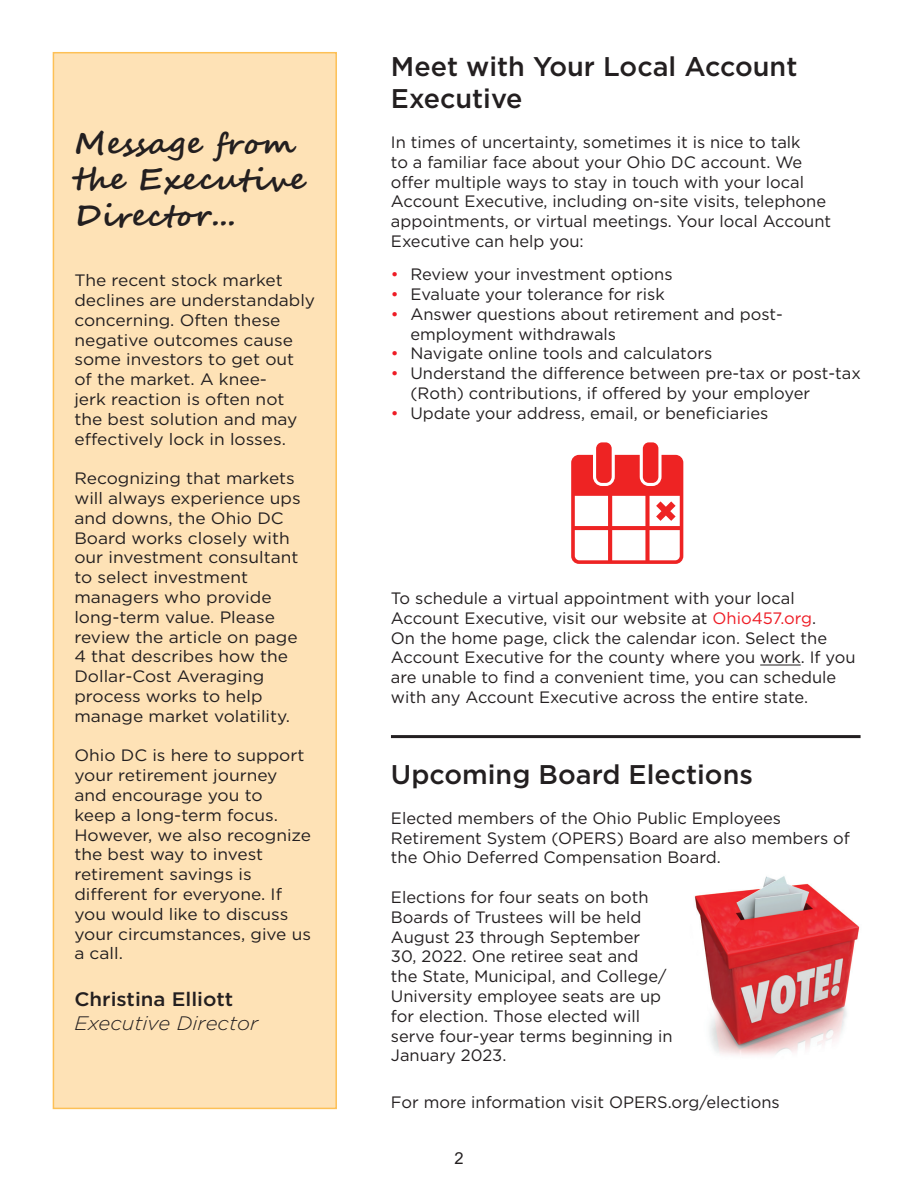
<style>
.page{position:relative;width:918px;height:1188px;background:#fff}
.page>*{position:absolute;margin:0;border:0;box-sizing:border-box;transform-origin:0 0}
.t1{font:700 30px/36px "Segoe Script";color:#231f20;scale:1.05 1}
.t2{font:500 27px/32.4px "Gotham";color:#231f20}
.t3{font:italic 300 19.5px "Gotham";color:#231f20;scale:1.05 1}
.t4{font:500 19.5px "Gotham";color:#231f20;scale:1.05 1}
.t5{font:16.5px/19.8px "Gotham";color:#231f20}
.t6{font:16.5px/19.8px "Gotham";color:#231f20;scale:1.05 1}
.t7{font:16.5px "Arial";color:#231f20}
.s1{color:#ee1c25}
</style>
<div class="page">
<hr style="left:391px;top:735px;width:470px;height:3px;background:#231f20">
<div style="left:53px;top:53px;width:283px;height:1055px;background:#fee2b6"></div>
<div style="left:53px;top:52px;width:284px;height:1057px;border:2px solid #fdc056"></div>
<hr style="left:760px;top:665px;width:41px;height:1px;background:#231f20">
<div style="left:596px;top:442px;width:16px;height:41px;background:#ee2323;border-radius:6px"></div>
<div style="left:643px;top:442px;width:15px;height:41px;background:#ee2323;border-radius:6px"></div>
<svg style="left:571px;top:455px;width:112px;height:109px"></svg>
<img style="left:694px;top:876px;width:166px;height:180px">
<p class="t1" style="left:74px;top:126px;width:222px">Message from the Executive<br>Director...</p>
<p class="t6" style="left:74px;top:270px;width:231px">The recent stock market declines are understandably concerning. Often these negative outcomes cause some investors to get out of the market. A knee-<br>jerk reaction is often not the best solution and may effectively lock in losses.</p>
<p class="t6" style="left:74px;top:468px;width:217px">Recognizing that markets will always experience ups and downs, the Ohio DC<br>Board works closely with our investment consultant to select investment managers who provide long-term value. Please review the article on page<br>4 that describes how the<br>Dollar-Cost Averaging process works to help manage market volatility.</p>
<p class="t6" style="left:74px;top:745px;width:227px">Ohio DC is here to support your retirement journey and encourage you to<br>keep a long-term focus.<br>However, we also recognize the best way to invest retirement savings is different for everyone. If you would like to discuss your circumstances, give us a call.</p>
<p class="t4" style="left:74px;top:987px;width:153px">Christina Elliott</p>
<p class="t3" style="left:74px;top:1010px;width:176px">Executive Director</p>
<p class="t2" style="left:391px;top:50px;width:408px">Meet with Your Local Account<br>Executive</p>
<p class="t5" style="left:391px;top:132px;width:442px">In times of uncertainty, sometimes it is nice to talk<br>to a familiar face about your Ohio DC account. We offer multiple ways to stay in touch with your local Account Executive, including on-site visits, telephone appointments, or virtual meetings. Your local Account Executive can help you:</p>
<p class="t5" style="left:391px;top:264px;width:283px"><span class="s1">•</span> Review your investment options</p>
<p class="t5" style="left:391px;top:284px;width:275px"><span class="s1">•</span> Evaluate your tolerance for risk</p>
<p class="t5" style="left:410px;top:304px;width:374px;text-indent:-20px"><span class="s1">•</span> Answer questions about retirement and post&shy;employment withdrawals</p>
<p class="t5" style="left:391px;top:343px;width:323px"><span class="s1">•</span> Navigate online tools and calculators</p>
<p class="t5" style="left:410px;top:363px;width:452px;text-indent:-20px"><span class="s1">•</span> Understand the difference between pre-tax or post-tax (Roth) contributions, if offered by your employer</p>
<p class="t5" style="left:391px;top:403px;width:379px"><span class="s1">•</span> Update your address, email, or beneficiaries</p>
<p class="t5" style="left:391px;top:588px;width:466px">To schedule a virtual appointment with your local Account Executive, visit our website at <span class="s1">Ohio457.org</span>.<br>On the home page, click the calendar icon. Select the Account Executive for the county where you work. If you are unable to find a convenient time, you can schedule with any Account Executive across the entire state.</p>
<p class="t2" style="left:391px;top:758px;width:364px">Upcoming Board Elections</p>
<p class="t5" style="left:391px;top:808px;width:460px">Elected members of the Ohio Public Employees<br>Retirement System (OPERS) Board are also members of the Ohio Deferred Compensation Board.</p>
<p class="t5" style="left:391px;top:887px;width:283px">Elections for four seats on both<br>Boards of Trustees will be held<br>August 23 through September<br>30, 2022. One retiree seat and<br>the State, Municipal, and College/<br>University employee seats are up for election. Those elected will serve four-year terms beginning in<br>January 2023.</p>
<p class="t5" style="left:391px;top:1092px;width:390px">For more information visit OPERS.org/elections</p>
<p class="t7" style="left:455px;top:1147px;width:11px">2</p>
</div>
